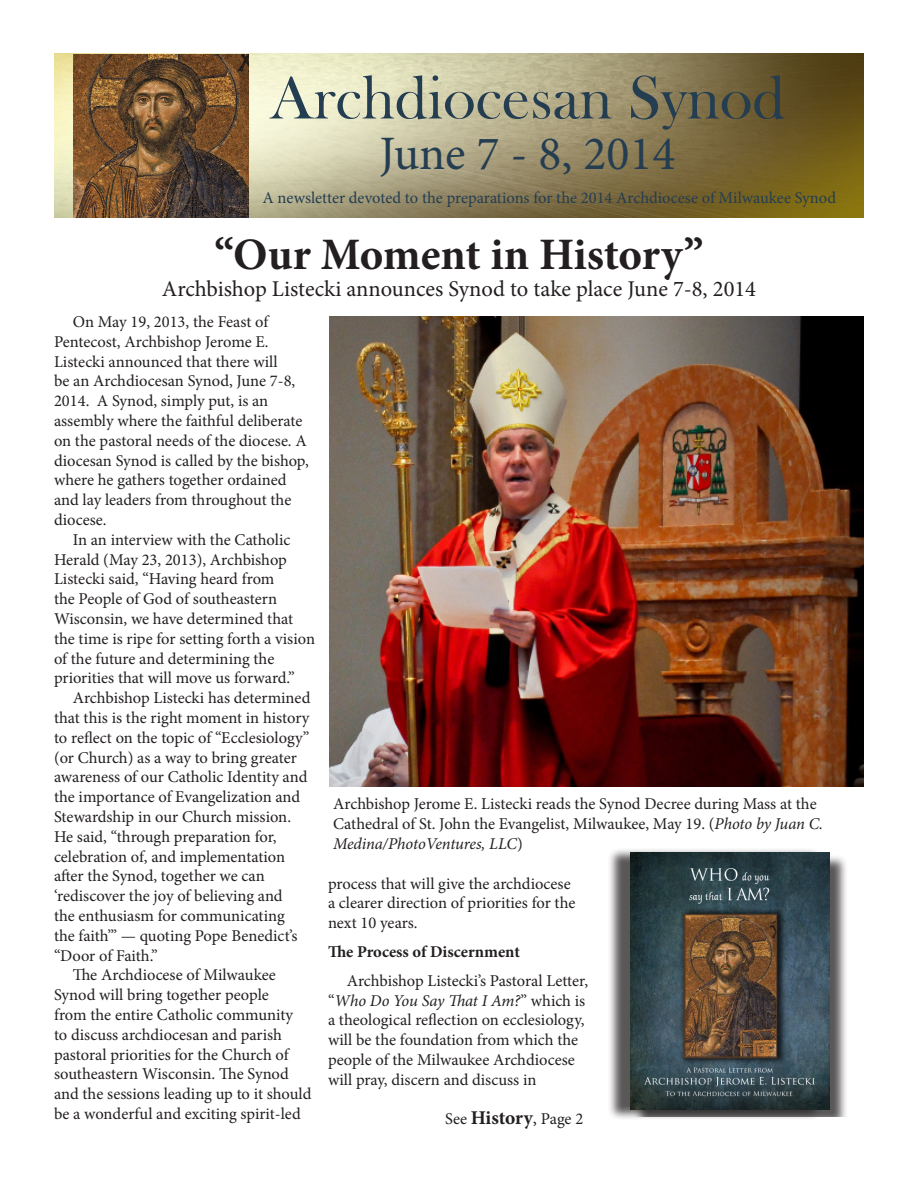
<style>
.page{position:relative;width:918px;height:1188px;background:#fff}
.page>*{position:absolute;margin:0;border:0;box-sizing:border-box;transform-origin:0 0}
.t1{font:63px "Bask Old Face";color:#243d51}
.t2{font:48px "Minion Pro";color:#243d51}
.t3{font:700 45px "Minion Pro";letter-spacing:-.005em;color:#231f20}
.t4{font:22.5px "Minion Pro";letter-spacing:-.005em;color:#231f20}
.t5{font:16.5px/19.8px "Minion Pro";letter-spacing:-.005em;color:#231f20}
.t6{font:16.5px "Minion Pro";color:#243d51}
.t7{font:700 16.5px "Minion Pro";color:#231f20}
.s1{font-style:italic}
.s2{font-weight:700;font-size:19.5px}
.s3{font-size:18px}
</style>
<div class="page">
<img style="left:54px;top:54px;width:810px;height:164px">
<img style="left:330px;top:316px;width:534px;height:471px">
<div style="left:608px;top:847px;width:215px;height:274px;background:#231f20;opacity:.75"></div>
<div style="left:633px;top:855px;width:215px;height:261px;background:#231f20;opacity:.75"></div>
<img style="left:631px;top:852px;width:198px;height:258px">
<img style="left:74px;top:54px;width:174px;height:164px">
<p class="t1" style="left:270px;top:63px;width:517px">Archdiocesan Synod</p>
<p class="t2" style="left:380px;top:122px;width:298px">June 7 - 8, 2014</p>
<p class="t6" style="left:262px;top:186px;width:575px">A newsletter devoted to the preparations for the 2014 Archdiocese of Milwaukee Synod</p>
<p class="t3" style="left:214px;top:222px;width:491px">“Our Moment in History”</p>
<p class="t4" style="left:162px;top:273px;width:596px">Archbishop Listecki announces Synod to take place June 7-8, 2014</p>
<p class="t5" style="left:54px;top:312px;width:256px;text-indent:19px">On May 19, 2013, the Feast of<br>Pentecost, Archbishop Jerome E.<br>Listecki announced that there will<br>be an Archdiocesan Synod, June 7-8,<br>2014. A Synod, simply put, is an assembly where the faithful deliberate on the pastoral needs of the diocese. A diocesan Synod is called by the bishop, where he gathers together ordained and lay leaders from throughout the diocese.</p>
<p class="t5" style="left:54px;top:530px;width:263px;text-indent:19px">In an interview with the Catholic Herald (May 23, 2013), Archbishop Listecki said, “Having heard from<br>the People of God of southeastern Wisconsin, we have determined that the time is ripe for setting forth a vision of the future and determining the priorities that will move us forward.”</p>
<p class="t5" style="left:54px;top:688px;width:258px;text-indent:19px">Archbishop Listecki has determined that this is the right moment in history to reflect on the topic of “Ecclesiology” (or Church) as a way to bring greater awareness of our Catholic Identity and the importance of Evangelization and Stewardship in our Church mission.<br>He said, “through preparation for, celebration of, and implementation after the Synod, together we can ‘rediscover the joy of believing and<br>the enthusiasm for communicating<br>the faith’” — quoting Pope Benedict’s “Door of Faith.”</p>
<p class="t5" style="left:54px;top:965px;width:259px;text-indent:19px">The Archdiocese of Milwaukee Synod will bring together people<br>from the entire Catholic community<br>to discuss archdiocesan and parish pastoral priorities for the Church of southeastern Wisconsin. The Synod and the sessions leading up to it should be a wonderful and exciting spirit-led</p>
<p class="t5" style="left:333px;top:794px;width:491px">Archbishop Jerome E. Listecki reads the Synod Decree during Mass at the<br>Cathedral of St. John the Evangelist, Milwaukee, May 19. (<span class="s1">Photo by Juan C.<br>Medina/PhotoVentures, LLC</span>)</p>
<p class="t5" style="left:328px;top:874px;width:249px">process that will give the archdiocese a clearer direction of priorities for the next 10 years.</p>
<p class="t7" style="left:328px;top:940px;width:193px">The Process of Discernment</p>
<p class="t5" style="left:328px;top:971px;width:262px;text-indent:19px">Archbishop Listecki’s Pastoral Letter, “<span class="s1">Who Do You Say That I Am?</span>” which is a theological reflection on ecclesiology, will be the foundation from which the people of the Milwaukee Archdiocese will pray, discern and discuss in</p>
<p class="t5" style="left:445px;top:1108px;width:140px">See <span class="s2">History</span><span class="s3">,</span> Page 2</p>
</div>
